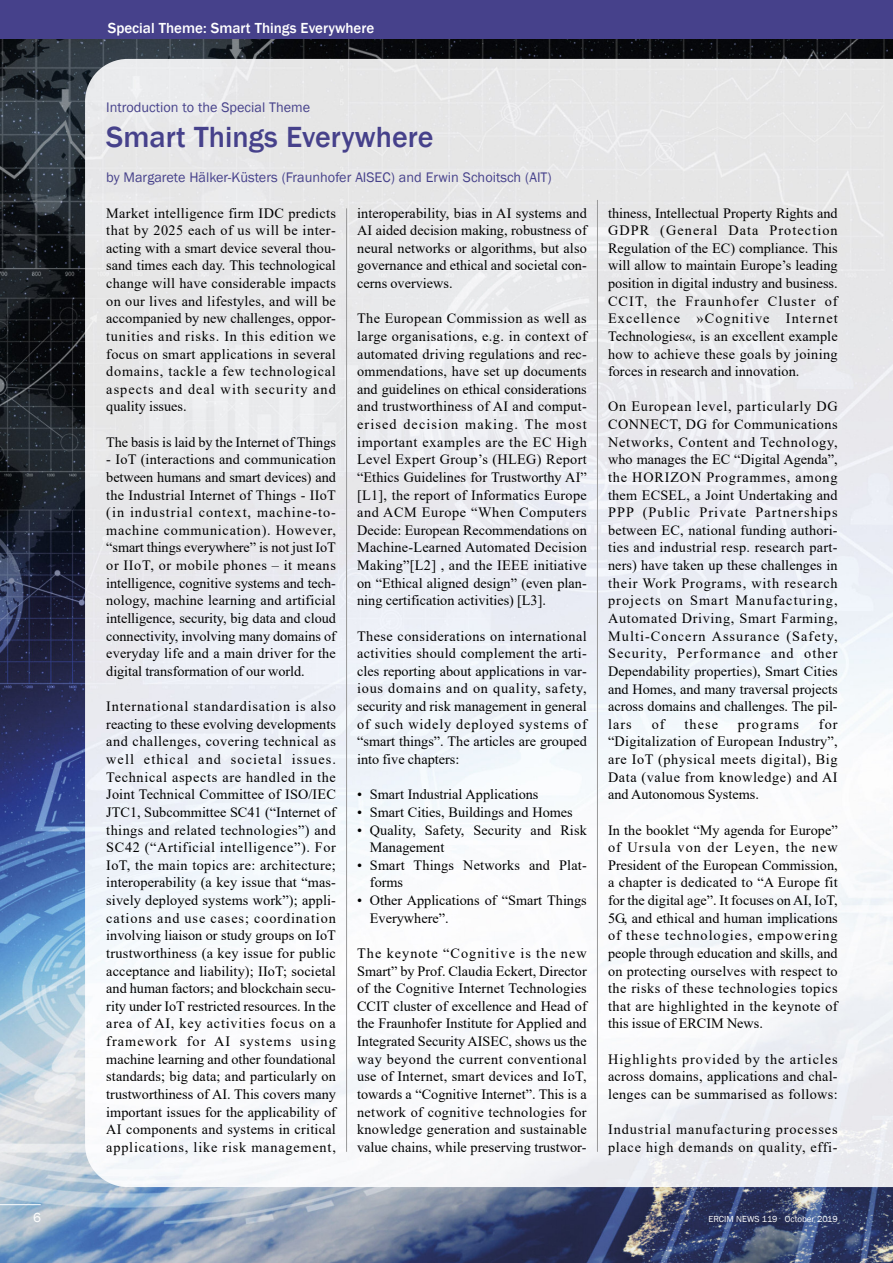
<style>
.page{position:relative;width:893px;height:1263px;background:#fff}
.page>*{position:absolute;margin:0;border:0;box-sizing:border-box;transform-origin:0 0}
.t1{font:500 30px "Franklin Gothic";color:#46418b}
.t2{font:500 15px "Franklin Gothic";color:#fff}
.t3{font:14.25px/17.5px "Times New Roman";color:#000;text-align:justify}
.t4{font:14.25px "Franklin Gothic";color:#46418b}
.t5{font:14.25px/17.7px "Times New Roman";letter-spacing:.065em;color:#000}
.t6{font:14.25px "Times New Roman";letter-spacing:.075em;color:#000}
.t7{font:13.5px "Franklin Gothic";color:#fff}
.t8{font:9px "Franklin Gothic";color:#fff}
</style>
<div class="page">
<img style="left:0;top:38px;width:893px;height:1225px">
<img style="left:85px;top:59px;width:808px;height:1128px">
<hr style="left:0;top:1204px;width:41px;height:1px;background:#fff">
<div style="left:0;top:0;width:893px;height:38px;background:#46418b"></div>
<hr style="left:597px;top:200px;width:1px;height:952px;background:#999">
<hr style="left:346px;top:208px;width:1px;height:944px;background:#999">
<p class="t2" style="left:108px;top:20px;width:268px">Special Theme: Smart Things Everywhere</p>
<p class="t4" style="left:106px;top:99px;width:205px">Introduction to the Special Theme</p>
<h1 class="t1" style="left:106px;top:120px;width:329px">Smart Things Everywhere</h1>
<p class="t4" style="left:106px;top:169px;width:447px">by Margarete Hälker-Küsters (Fraunhofer AISEC) and Erwin Schoitsch (AIT)</p>
<p class="t3" style="left:106px;top:204px;width:231px">Market intelligence firm IDC predicts that by 2025 each of us will be inter&shy;acting with a smart device several thou&shy;sand times each day. This technological change will have considerable impacts on our lives and lifestyles, and will be accompanied by new challenges, oppor&shy;tunities and risks. In this edition we focus on smart applications in several domains, tackle a few technological aspects and deal with security and quality issues.</p>
<p class="t3" style="left:106px;top:433px;width:231px">The basis is laid by the Internet of Things</p>
<p class="t3" style="left:106px;top:451px;width:231px">- IoT (interactions and communication between humans and smart devices) and the Industrial Internet of Things - IIoT (in industrial context, machine-to&shy;machine communication). However, “smart things everywhere” is not just IoT or IIoT, or mobile phones – it means intelligence, cognitive systems and tech&shy;nology, machine learning and artificial intelligence, security, big data and cloud connectivity, involving many domains of everyday life and a main driver for the digital transformation of our world.</p>
<p class="t3" style="left:106px;top:697px;width:231px">International standardisation is also reacting to these evolving developments and challenges, covering technical as well ethical and societal issues.<br>Technical aspects are handled in the Joint Technical Committee of ISO/IEC JTC1, Subcommittee SC41 (“Internet of things and related technologies”) and SC42 (“Artificial intelligence”). For IoT, the main topics are: architecture; interoperability (a key issue that “mas&shy;sively deployed systems work”); appli&shy;cations and use cases; coordination involving liaison or study groups on IoT trustworthiness (a key issue for public acceptance and liability); IIoT; societal and human factors; and blockchain secu&shy;rity under IoT restricted resources. In the area of AI, key activities focus on a framework for AI systems using machine learning and other foundational standards; big data; and particularly on trustworthiness of AI. This covers many important issues for the applicability of AI components and systems in critical applications, like risk management,</p>
<p class="t3" style="left:357px;top:204px;width:231px">interoperability, bias in AI systems and AI aided decision making, robustness of neural networks or algorithms, but also governance and ethical and societal con&shy;cerns overviews.</p>
<p class="t3" style="left:357px;top:310px;width:231px">The European Commission as well as large organisations, e.g. in context of automated driving regulations and rec&shy;ommendations, have set up documents and guidelines on ethical considerations and trustworthiness of AI and comput&shy;erised decision making. The most important examples are the EC High Level Expert Group’s (HLEG) Report “Ethics Guidelines for Trustworthy AI” [L1], the report of Informatics Europe and ACM Europe “When Computers Decide: European Recommendations on Machine-Learned Automated Decision Making”[L2] , and the IEEE initiative on “Ethical aligned design” (even plan&shy;ning certification activities) [L3].</p>
<p class="t3" style="left:357px;top:627px;width:231px">These considerations on international activities should complement the arti&shy;cles reporting about applications in var&shy;ious domains and on quality, safety, security and risk management in general of such widely deployed systems of “smart things”. The articles are grouped into five chapters:</p>
<p class="t3" style="left:357px;top:786px;width:183px">• Smart Industrial Applications</p>
<p class="t3" style="left:357px;top:803px;width:217px">• Smart Cities, Buildings and Homes</p>
<p class="t3" style="left:370px;top:821px;width:218px;text-indent:-13px">• Quality, Safety, Security and Risk<br>Management</p>
<p class="t3" style="left:370px;top:856px;width:218px;text-indent:-13px">• Smart Things Networks and Plat&shy;forms</p>
<p class="t3" style="left:370px;top:891px;width:218px;text-indent:-13px">• Other Applications of “Smart Things<br>Everywhere”.</p>
<p class="t3" style="left:357px;top:944px;width:231px">The keynote “Cognitive is the new Smart” by Prof. Claudia Eckert, Director of the Cognitive Internet Technologies CCIT cluster of excellence and Head of the Fraunhofer Institute for Applied and Integrated Security AISEC, shows us the way beyond the current conventional use of Internet, smart devices and IoT, towards a “Cognitive Internet”. This is a network of cognitive technologies for knowledge generation and sustainable value chains, while preserving trustwor-</p>
<p class="t3" style="left:608px;top:204px;width:231px">thiness, Intellectual Property Rights and GDPR (General Data Protection Regulation of the EC) compliance. This will allow to maintain Europe’s leading position in digital industry and business.<br>CCIT, the Fraunhofer Cluster of Excellence »Cognitive Internet Technologies«, is an excellent example how to achieve these goals by joining forces in research and innovation.</p>
<p class="t3" style="left:608px;top:398px;width:231px">On European level, particularly DG CONNECT, DG for Communications Networks, Content and Technology, who manages the EC “Digital Agenda”, the HORIZON Programmes, among them ECSEL, a Joint Undertaking and PPP (Public Private Partnerships between EC, national funding authori&shy;ties and industrial resp. research part&shy;ners) have taken up these challenges in their Work Programs, with research projects on Smart Manufacturing, Automated Driving, Smart Farming, Multi-Concern Assurance (Safety, Security, Performance and other Dependability properties), Smart Cities and Homes, and many traversal projects across domains and challenges. The pil&shy;lars</p>
<p class="t3" style="left:652px;top:715px;width:14px">of</p>
<p class="t3" style="left:684px;top:715px;width:35px">these</p>
<p class="t6" style="left:738px;top:716px;width:63px">programs</p>
<p class="t3" style="left:608px;top:715px;width:231px;text-indent:211px">for “Digitalization of European Industry”, are IoT (physical meets digital), Big Data (value from knowledge) and AI and Autonomous Systems.</p>
<p class="t3" style="left:608px;top:821px;width:231px">In the booklet “My agenda for Europe” of Ursula von der Leyen, the new President of the European Commission, a chapter is dedicated to “A Europe fit for the digital age”. It focuses on AI, IoT, 5G, and ethical and human implications of these technologies, empowering people through education and skills, and on protecting ourselves with respect to the risks of these technologies topics that are highlighted in the keynote of this issue of ERCIM News.</p>
<p class="t3" style="left:608px;top:1050px;width:231px">Highlights provided by the articles across domains, applications and chal&shy;lenges can be summarised as follows:</p>
<p class="t5" style="left:608px;top:1120px;width:231px">Industrial manufacturing processes place high demands on quality, effi-</p>
<p class="t7" style="left:33px;top:1210px;width:9px">6</p>
<p class="t8" style="left:709px;top:1214px;width:131px">ERCIM NEWS 119 October 2019</p>
</div>
